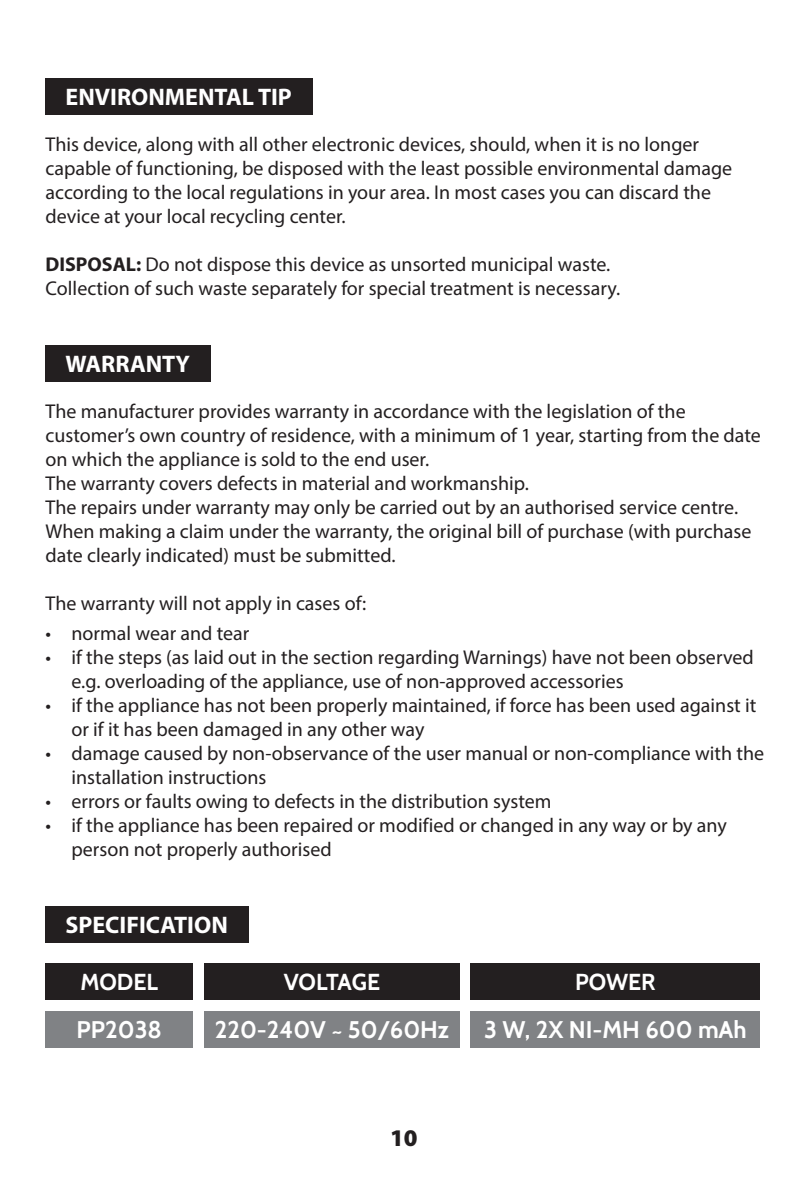
<style>
.page{position:relative;width:808px;height:1191px;background:#fff}
.page>*{position:absolute;margin:0;border:0;box-sizing:border-box;transform-origin:0 0}
.t1{font:700 24px "Cabin";color:#fff}
.t2{font:700 24px "Myriad Pro";color:#fff}
.t3{font:900 24px "Myriad Pro";color:#231f20}
.t4{font:700 23px "Cabin";color:#fff}
.t5{font:20px/24px "Myriad Pro";color:#231f20}
.s1{font-weight:700}
</style>
<div class="page">
<div style="left:46px;top:345px;width:165px;height:36px;background:#231f20"></div>
<div style="left:46px;top:1011px;width:147px;height:37px;background:#808285"></div>
<div style="left:46px;top:963px;width:147px;height:36px;background:#231f20"></div>
<div style="left:204px;top:1011px;width:255px;height:37px;background:#808285"></div>
<div style="left:204px;top:963px;width:255px;height:36px;background:#231f20"></div>
<div style="left:471px;top:1011px;width:289px;height:37px;background:#808285"></div>
<div style="left:471px;top:963px;width:289px;height:36px;background:#231f20"></div>
<div style="left:46px;top:906px;width:203px;height:37px;background:#231f20"></div>
<div style="left:46px;top:78px;width:267px;height:37px;background:#231f20"></div>
<p class="t2" style="left:66px;top:81px;width:228px">ENVIRONMENTAL TIP</p>
<p class="t5" style="left:46px;top:132px;width:688px">This device, along with all other electronic devices, should, when it is no longer capable of functioning, be disposed with the least possible environmental damage according to the local regulations in your area. In most cases you can discard the device at your local recycling center.</p>
<p class="t5" style="left:46px;top:252px;width:576px"><span class="s1">DISPOSAL:</span> Do not dispose this device as unsorted municipal waste.<br>Collection of such waste separately for special treatment is necessary.</p>
<p class="t2" style="left:66px;top:348px;width:126px">WARRANTY</p>
<p class="t5" style="left:46px;top:398px;width:717px">The manufacturer provides warranty in accordance with the legislation of the customer’s own country of residence, with a minimum of 1 year, starting from the date on which the appliance is sold to the end user.<br>The warranty covers defects in material and workmanship.<br>The repairs under warranty may only be carried out by an authorised service centre.<br>When making a claim under the warranty, the original bill of purchase (with purchase date clearly indicated) must be submitted.</p>
<p class="t5" style="left:46px;top:587px;width:322px;line-height:30.4px">The warranty will not apply in cases of: •</p>
<p class="t5" style="left:46px;top:645px;width:7px">•</p>
<p class="t5" style="left:72px;top:621px;width:694px">normal wear and tear<br>if the steps (as laid out in the section regarding Warnings) have not been observed e.g. overloading of the appliance, use of non-approved accessories<br>if the appliance has not been properly maintained, if force has been used against it or if it has been damaged in any other way<br>damage caused by non-observance of the user manual or non-compliance with the installation instructions<br>errors or faults owing to defects in the distribution system<br>if the appliance has been repaired or modified or changed in any way or by any person not properly authorised</p>
<p class="t5" style="left:46px;top:693px;width:7px">•</p>
<p class="t5" style="left:46px;top:741px;width:7px">•</p>
<p class="t5" style="left:46px;top:789px;width:7px">• •</p>
<p class="t2" style="left:66px;top:909px;width:164px">SPECIFICATION</p>
<p class="t4" style="left:80px;top:967px;width:79px">MODEL</p>
<p class="t4" style="left:284px;top:967px;width:98px">VOLTAGE</p>
<p class="t1" style="left:77px;top:1015px;width:87px">PP2038</p>
<p class="t1" style="left:215px;top:1015px;width:236px">220-240V ~ 50/60Hz</p>
<p class="t3" style="left:390px;top:1121px;width:29px">10</p>
<p class="t4" style="left:575px;top:967px;width:82px">POWER</p>
<p class="t1" style="left:484px;top:1015px;width:264px">3 W, 2X NI-MH 600 mAh</p>
</div>
